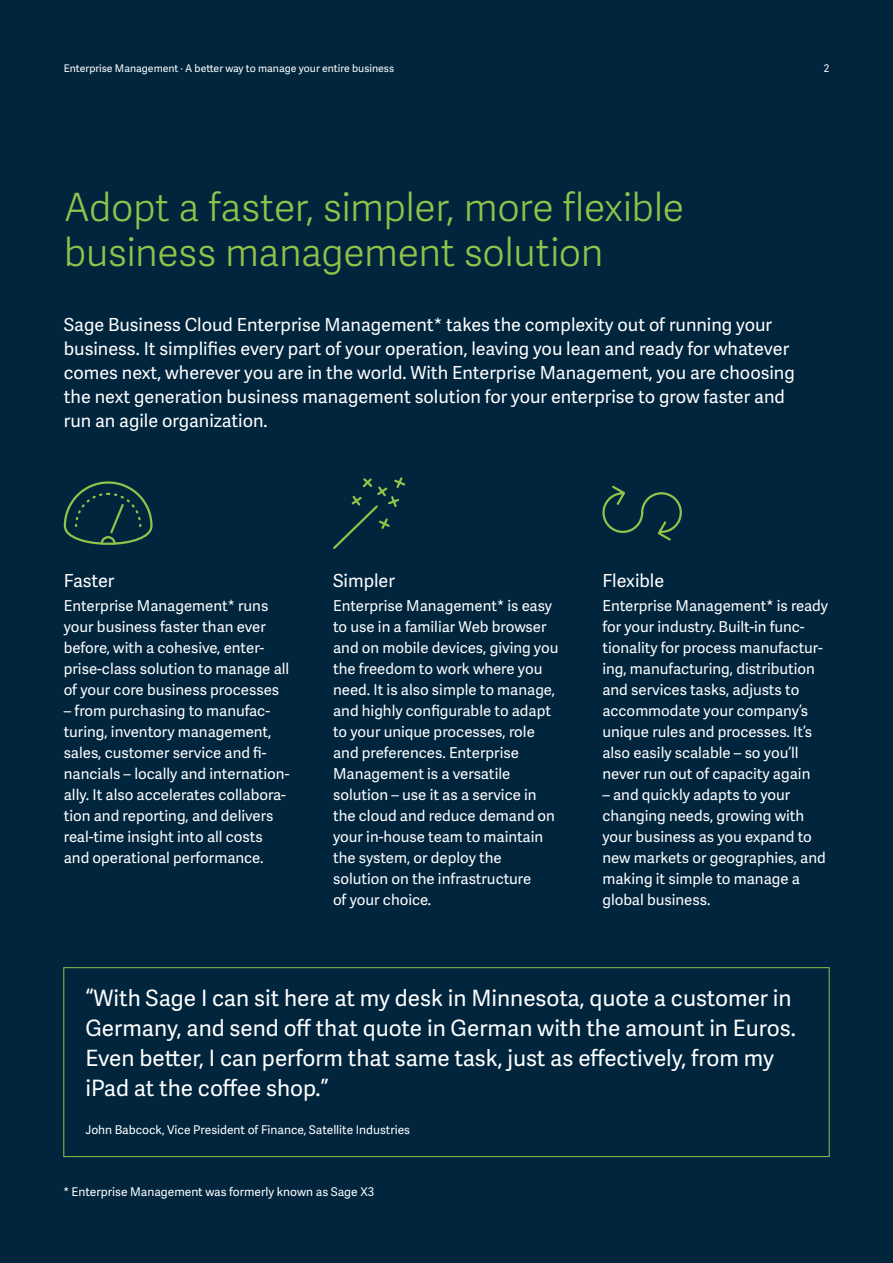
<style>
.page{position:relative;width:893px;height:1263px;background:#00253d}
.page>*{position:absolute;margin:0;border:0;box-sizing:border-box;transform-origin:0 0}
.t1{font:39px/45px "Adelle Sans SAGE Lt";letter-spacing:-.01em;color:#91c24a}
.t2{font:22.5px/30px "Adelle Sans SAGE";color:#fff}
.t3{font:18px/24px "Adelle Sans SAGE";color:#fff}
.t4{font:15px/21px "Adelle Sans SAGE";color:#fff}
.t5{font:12px "Adelle Sans SAGE";color:#fff}
.t6{font:10.5px "Adelle Sans SAGE";color:#fff}
</style>
<div class="page">
<svg style="left:63px;top:481px;width:90px;height:64px"></svg>
<svg style="left:602px;top:485px;width:80px;height:56px"></svg>
<svg style="left:333px;top:477px;width:73px;height:72px"></svg>
<div style="left:63px;top:967px;width:767px;height:190px;border:1px solid #91c24a"></div>
<p class="t6" style="left:64px;top:61px;width:332px">Enterprise Management · A better way to manage your entire business</p>
<p class="t6" style="left:824px;top:61px;width:7px">2</p>
<h1 class="t1" style="left:64px;top:183px;width:622px">Adopt a faster, simpler, more flexible business management solution</h1>
<p class="t3" style="left:64px;top:312px;width:732px">Sage Business Cloud Enterprise Management* takes the complexity out of running your business. It simplifies every part of your operation, leaving you lean and ready for whatever comes next, wherever you are in the world. With Enterprise Management, you are choosing the next generation business management solution for your enterprise to grow faster and run an agile organization.</p>
<p class="t3" style="left:64px;top:568px;width:52px">Faster</p>
<p class="t4" style="left:64px;top:595px;width:227px">Enterprise Management* runs your business faster than ever before, with a cohesive, enter&shy;prise-class solution to manage all of your core business processes</p>
<p class="t4" style="left:64px;top:700px;width:227px">– from purchasing to manufac&shy;turing, inventory management, sales, customer service and fi&shy;nancials – locally and internation&shy;ally. It also accelerates collabora&shy;tion and reporting, and delivers real-time insight into all costs and operational performance.</p>
<p class="t3" style="left:333px;top:568px;width:63px">Simpler</p>
<p class="t4" style="left:333px;top:595px;width:227px">Enterprise Management* is easy to use in a familiar Web browser and on mobile devices, giving you the freedom to work where you need. It is also simple to manage, and highly configurable to adapt to your unique processes, role and preferences. Enterprise<br>Management is a versatile solution – use it as a service in the cloud and reduce demand on your in-house team to maintain the system, or deploy the solution on the infrastructure<br>of your choice.</p>
<p class="t3" style="left:602px;top:568px;width:63px">Flexible</p>
<p class="t4" style="left:602px;top:595px;width:227px">Enterprise Management* is ready for your industry. Built-in func&shy;tionality for process manufactur&shy;ing, manufacturing, distribution and services tasks, adjusts to accommodate your company’s unique rules and processes. It’s also easily scalable – so you’ll never run out of capacity again</p>
<p class="t4" style="left:602px;top:784px;width:225px">– and quickly adapts to your changing needs, growing with your business as you expand to new markets or geographies, and making it simple to manage a global business.</p>
<h2 class="t2" style="left:85px;top:982px;width:712px">“With Sage I can sit here at my desk in Minnesota, quote a customer in Germany, and send off that quote in German with the amount in Euros.<br>Even better, I can perform that same task, just as effectively, from my iPad at the coffee shop.”</h2>
<p class="t5" style="left:85px;top:1121px;width:326px">John Babcock, Vice President of Finance, Satellite Industries</p>
<p class="t5" style="left:63px;top:1184px;width:312px">* Enterprise Management was formerly known as Sage X3</p>
</div>
